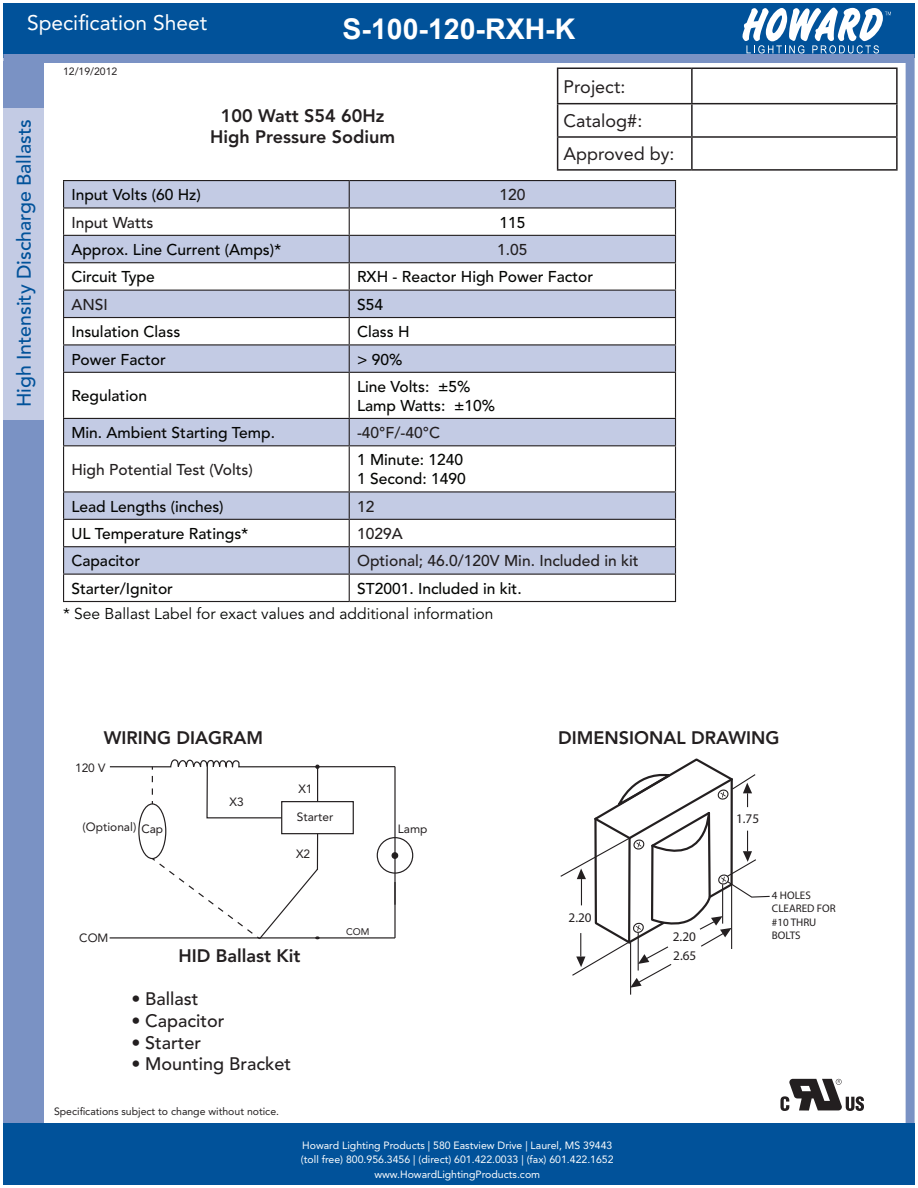
<style>
.page{position:relative;width:918px;height:1188px;background:#fff}
.page>*{position:absolute;margin:0;border:0;box-sizing:border-box;transform-origin:0 0}
.t1{font:700 28.5px "Arial";color:#fff}
.t2{font:21px "Avenir LT Std";color:#fff}
.t3{font:500 19.5px "Avenir LT Std";color:#01529a}
.t4{font:800 18px/21.6px "Avenir LT Std";color:#231f20;text-align:center}
.t5{font:500 18px "Avenir LT Std";color:#231f20}
.t6{font:18px/33.8px "Avenir LT Std";color:#231f20}
.t7{font:500 15.6px/18.8px "Avenir LT Std";color:#040503}
.t8{font:500 15.6px "Avenir LT Std";color:#231f20}
.t9{font:15.6px "Avenir LT Std";color:#040503}
.t10{font:13.2px "Myriad Pro";color:#231f20}
.t11{font:12px "Avenir LT Std";color:#231f20}
.t12{font:11.1px/13.2px "Myriad Pro";color:#231f20}
.t13{font:10.5px/14.7px "Avenir LT Std";color:#fff;text-align:center}
.t14{font:10.5px "Avenir LT Std";color:#231f20}
.t15{font:9.6px "Avenir LT Std";color:#231f20}
</style>
<div class="page">
<div style="left:3px;top:61px;width:41px;height:1075px;background:#7a92c4"></div>
<div style="left:3px;top:1123px;width:912px;height:62px;background:#01529a"></div>
<div style="left:3px;top:3px;width:912px;height:55px;background:#01529a"></div>
<div style="left:3px;top:54px;width:911px;height:9px;background:#7a92c4"></div>
<div style="left:906px;top:54px;width:9px;height:1069px;background:#7a92c4"></div>
<hr style="left:557px;top:68px;width:135px;height:1px;background:#231f20">
<hr style="left:557px;top:69px;width:1px;height:34px;background:#231f20">
<hr style="left:692px;top:68px;width:206px;height:1px;background:#231f20">
<hr style="left:691px;top:69px;width:2px;height:34px;background:#231f20">
<hr style="left:896px;top:69px;width:2px;height:34px;background:#231f20">
<hr style="left:557px;top:103px;width:135px;height:1px;background:#231f20">
<hr style="left:557px;top:104px;width:1px;height:32px;background:#231f20">
<hr style="left:692px;top:103px;width:206px;height:1px;background:#231f20">
<hr style="left:691px;top:104px;width:2px;height:32px;background:#231f20">
<hr style="left:896px;top:104px;width:2px;height:32px;background:#231f20">
<hr style="left:557px;top:136px;width:135px;height:2px;background:#231f20">
<hr style="left:557px;top:138px;width:1px;height:31px;background:#231f20">
<hr style="left:692px;top:136px;width:206px;height:2px;background:#231f20">
<hr style="left:691px;top:138px;width:2px;height:31px;background:#231f20">
<hr style="left:896px;top:138px;width:2px;height:31px;background:#231f20">
<hr style="left:557px;top:169px;width:135px;height:2px;background:#231f20">
<hr style="left:692px;top:169px;width:206px;height:2px;background:#231f20">
<div style="left:3px;top:108px;width:41px;height:311px;background:#c3cbe4"></div>
<svg style="left:742px;top:8px;width:149px;height:46px"></svg>
<svg style="left:780px;top:1079px;width:84px;height:32px"></svg>
<svg style="left:560px;top:758px;width:210px;height:237px"></svg>
<div style="left:138px;top:803px;width:28px;height:56px;border:1px solid #231f20;border-radius:50%"></div>
<div style="left:377px;top:837px;width:36px;height:37px;border:1px solid #231f20;border-radius:50%"></div>
<div style="left:392px;top:852px;width:6px;height:7px;border:1px solid #231f20;border-radius:50%"></div>
<hr style="left:394px;top:767px;width:2px;height:138px;background:#231f20">
<hr style="left:394px;top:882px;width:2px;height:56px;background:#231f20">
<hr style="left:110px;top:937px;width:285px;height:2px;background:#231f20">
<div style="left:281px;top:801px;width:73px;height:33px;border:1px solid #231f20"></div>
<svg style="left:109px;top:759px;width:287px;height:60px"></svg>
<hr style="left:317px;top:834px;width:1px;height:36px;background:#231f20">
<svg style="left:151px;top:857px;width:169px;height:83px"></svg>
<svg style="left:64px;top:181px;width:611px;height:393px"></svg>
<hr style="left:63px;top:180px;width:286px;height:1px;background:#231f20">
<hr style="left:349px;top:180px;width:327px;height:1px;background:#231f20">
<hr style="left:63px;top:207px;width:286px;height:2px;background:#231f20">
<hr style="left:349px;top:207px;width:327px;height:2px;background:#231f20">
<hr style="left:63px;top:235px;width:286px;height:1px;background:#231f20">
<hr style="left:349px;top:235px;width:327px;height:1px;background:#231f20">
<hr style="left:63px;top:262px;width:286px;height:1px;background:#231f20">
<hr style="left:349px;top:262px;width:327px;height:1px;background:#231f20">
<hr style="left:63px;top:290px;width:286px;height:1px;background:#231f20">
<hr style="left:349px;top:290px;width:327px;height:1px;background:#231f20">
<hr style="left:63px;top:317px;width:286px;height:1px;background:#231f20">
<hr style="left:349px;top:317px;width:327px;height:1px;background:#231f20">
<hr style="left:63px;top:344px;width:286px;height:1px;background:#231f20">
<svg style="left:63px;top:181px;width:1px;height:191px"></svg>
<hr style="left:349px;top:344px;width:327px;height:1px;background:#231f20">
<svg style="left:349px;top:181px;width:1px;height:191px"></svg>
<svg style="left:675px;top:181px;width:1px;height:191px"></svg>
<hr style="left:63px;top:372px;width:286px;height:1px;background:#231f20">
<hr style="left:63px;top:373px;width:1px;height:45px;background:#231f20">
<hr style="left:349px;top:372px;width:327px;height:1px;background:#231f20">
<hr style="left:349px;top:373px;width:1px;height:45px;background:#231f20">
<hr style="left:675px;top:373px;width:1px;height:45px;background:#231f20">
<hr style="left:63px;top:418px;width:286px;height:1px;background:#231f20">
<svg style="left:63px;top:419px;width:1px;height:26px"></svg>
<hr style="left:349px;top:418px;width:327px;height:1px;background:#231f20">
<svg style="left:349px;top:419px;width:1px;height:26px"></svg>
<svg style="left:675px;top:419px;width:1px;height:26px"></svg>
<hr style="left:63px;top:445px;width:286px;height:1px;background:#231f20">
<hr style="left:63px;top:446px;width:1px;height:45px;background:#231f20">
<hr style="left:349px;top:445px;width:327px;height:1px;background:#231f20">
<hr style="left:349px;top:446px;width:1px;height:45px;background:#231f20">
<hr style="left:675px;top:446px;width:1px;height:45px;background:#231f20">
<hr style="left:63px;top:491px;width:286px;height:2px;background:#231f20">
<hr style="left:349px;top:491px;width:327px;height:2px;background:#231f20">
<hr style="left:63px;top:519px;width:286px;height:1px;background:#231f20">
<hr style="left:349px;top:519px;width:327px;height:1px;background:#231f20">
<hr style="left:63px;top:546px;width:286px;height:1px;background:#231f20">
<hr style="left:349px;top:546px;width:327px;height:1px;background:#231f20">
<hr style="left:63px;top:574px;width:286px;height:1px;background:#231f20">
<svg style="left:63px;top:493px;width:1px;height:108px"></svg>
<hr style="left:349px;top:574px;width:327px;height:1px;background:#231f20">
<svg style="left:349px;top:493px;width:1px;height:108px"></svg>
<svg style="left:675px;top:493px;width:1px;height:108px"></svg>
<hr style="left:63px;top:601px;width:286px;height:1px;background:#231f20">
<hr style="left:349px;top:601px;width:327px;height:1px;background:#231f20">
<h2 class="t2" style="left:27px;top:11px;width:182px">Specification Sheet</h2>
<p class="t14" style="left:63px;top:66px;width:56px">12/19/2012</p>
<h1 class="t1" style="left:343px;top:13px;width:234px">S-100-120-RXH-K</h1>
<p class="t6" style="left:564px;top:70px;width:112px">Project:<br>Catalog#:<br>Approved by:</p>
<p class="t3" style="left:13px;top:407px;width:289px;rotate:-90deg">High Intensity Discharge Ballasts</p>
<p class="t4" style="left:210px;top:105px;width:187px">100 Watt S54 60Hz<br>High Pressure Sodium</p>
<p class="t7" style="left:71px;top:186px;width:131px">Input Volts (60 Hz)</p>
<p class="t8" style="left:499px;top:186px;width:28px">120</p>
<p class="t8" style="left:71px;top:213px;width:84px">Input Watts</p>
<p class="t7" style="left:499px;top:213px;width:28px">115</p>
<p class="t7" style="left:71px;top:241px;width:212px">Approx. Line Current (Amps)*</p>
<p class="t8" style="left:497px;top:241px;width:32px">1.05</p>
<p class="t7" style="left:71px;top:268px;width:85px">Circuit Type</p>
<p class="t7" style="left:357px;top:268px;width:238px">RXH - Reactor High Power Factor</p>
<p class="t8" style="left:71px;top:295px;width:38px">ANSI</p>
<p class="t7" style="left:357px;top:295px;width:28px">S54</p>
<p class="t7" style="left:71px;top:323px;width:110px">Insulation Class</p>
<p class="t7" style="left:357px;top:323px;width:54px">Class H</p>
<p class="t7" style="left:71px;top:350px;width:96px">Power Factor</p>
<p class="t7" style="left:357px;top:350px;width:47px">&gt; 90%</p>
<p class="t7" style="left:71px;top:387px;width:77px">Regulation</p>
<p class="t7" style="left:357px;top:378px;width:140px">Line Volts: ±5%<br>Lamp Watts: ±10%</p>
<p class="t7" style="left:71px;top:424px;width:205px">Min. Ambient Starting Temp.</p>
<p class="t8" style="left:357px;top:424px;width:85px">-40°F/-40°C</p>
<p class="t8" style="left:71px;top:460px;width:183px">High Potential Test (Volts)</p>
<p class="t7" style="left:357px;top:451px;width:110px">1 Minute: 1240<br>1 Second: 1490</p>
<p class="t7" style="left:71px;top:497px;width:154px">Lead Lengths (inches)</p>
<p class="t8" style="left:357px;top:497px;width:19px">12</p>
<p class="t7" style="left:71px;top:525px;width:179px">UL Temperature Ratings*</p>
<p class="t8" style="left:357px;top:525px;width:47px">1029A</p>
<p class="t7" style="left:71px;top:552px;width:70px">Capacitor</p>
<p class="t8" style="left:357px;top:552px;width:283px">Optional; 46.0/120V Min. Included in kit</p>
<p class="t7" style="left:71px;top:579px;width:103px">Starter/Ignitor</p>
<p class="t7" style="left:357px;top:579px;width:166px">ST2001. Included in kit.</p>
<p class="t9" style="left:63px;top:604px;width:432px">* See Ballast Label for exact values and additional information</p>
<p class="t4" style="left:104px;top:727px;width:161px">WIRING DIAGRAM</p>
<p class="t4" style="left:558px;top:727px;width:223px">DIMENSIONAL DRAWING</p>
<p class="t11" style="left:75px;top:760px;width:32px">120 V</p>
<p class="t11" style="left:83px;top:820px;width:82px">(Optional) Cap</p>
<p class="t11" style="left:230px;top:795px;width:16px">X3</p>
<p class="t11" style="left:298px;top:782px;width:16px">X1</p>
<p class="t11" style="left:297px;top:810px;width:38px">Starter</p>
<p class="t11" style="left:296px;top:847px;width:16px">X2</p>
<p class="t11" style="left:79px;top:931px;width:31px">COM</p>
<p class="t4" style="left:179px;top:945px;width:124px">HID Ballast Kit</p>
<p class="t5" style="left:132px;top:989px;width:68px">• Ballast</p>
<p class="t5" style="left:132px;top:1010px;width:94px">• Capacitor</p>
<p class="t5" style="left:132px;top:1032px;width:71px">• Starter</p>
<p class="t5" style="left:132px;top:1053px;width:161px">• Mounting Bracket</p>
<p class="t14" style="left:54px;top:1105px;width:227px">Specifications subject to change without notice.</p>
<p class="t15" style="left:346px;top:926px;width:25px">COM</p>
<p class="t11" style="left:398px;top:822px;width:31px">Lamp</p>
<p class="t10" style="left:569px;top:910px;width:25px">2.20</p>
<p class="t13" style="left:301px;top:1138px;width:314px">Howard Lighting Products | 580 Eastview Drive | Laurel, MS 39443 (toll free) 800.956.3456 | (direct) 601.422.0033 | (fax) 601.422.1652 www.HowardLightingProducts.com</p>
<p class="t10" style="left:736px;top:810px;width:25px">1.75</p>
<p class="t12" style="left:772px;top:889px;width:65px">4 HOLES<br>CLEARED FOR #10 THRU</p>
<p class="t10" style="left:673px;top:929px;width:25px">2.20</p>
<p class="t12" style="left:772px;top:928px;width:30px">BOLTS</p>
<p class="t10" style="left:673px;top:947px;width:25px">2.65</p>
</div>
